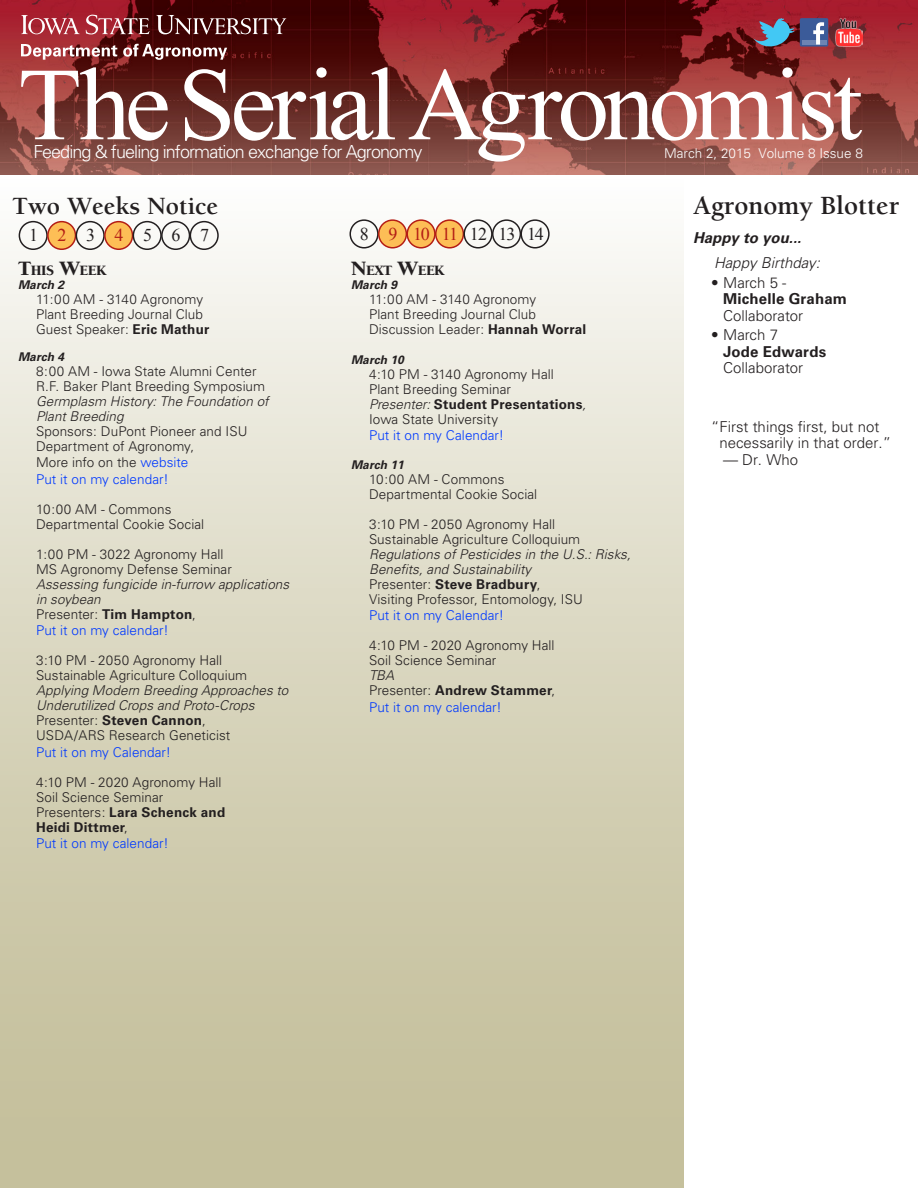
<style>
.page{position:relative;width:918px;height:1188px;background:#fff}
.page>*{position:absolute;margin:0;border:0;box-sizing:border-box;transform-origin:0 0}
.t1{font:103.5px "Times New Roman";letter-spacing:-.05em;color:#fff}
.t2{font:700 27px "Berkeley";color:#231f20}
.t3{font:700 25.5px "Berkeley";color:#231f20}
.t4{font:300 18px "Univers";letter-spacing:-.05em;color:#fff}
.t5{font:18px "Times New Roman";letter-spacing:-.035em;color:#231f20}
.t6{font:18px "Times New Roman";letter-spacing:1.085em;color:#231f20}
.Bullet_List{font:300 15px/16.5px "Univers";color:#231f20}
.Bullet_List-2{font:italic 300 15px "Univers";color:#231f20}
.Subhead{font:italic 700 15px "Univers";color:#231f20}
.Calendar_This_Week_t{font:900 14.7px "Berkeley";letter-spacing:-.03em;color:#231f20}
.Calendar_Event{font:300 13.5px/15px "Univers";letter-spacing:.005em;color:#231f20}
.Calendar_Event-2{font:300 13.5px "Univers";letter-spacing:.005em;color:#0038ff}
.Calendar_Event-3{font:700 13.5px/15px "Univers";letter-spacing:.02em;color:#231f20}
.t7{font:300 13.5px "Univers";color:#fff}
.Calendar_Date{font:italic 700 12px "Univers";color:#231f20}
.s1{font-weight:700}
.s2{color:#b41d15}
.s3{font-size:21px}
.s4{font-style:italic}
.s5{color:#0038ff}
.s6{font-weight:300}
</style>
<div class="page">
<img style="left:0;top:0;width:918px;height:175px">
<svg style="left:21px;top:15px;width:59px;height:19px"></svg>
<svg style="left:86px;top:15px;width:63px;height:20px"></svg>
<svg style="left:156px;top:15px;width:130px;height:20px;background:#6a3c3c"></svg>
<svg style="left:21px;top:44px;width:96px;height:16px"></svg>
<svg style="left:123px;top:44px;width:104px;height:16px"></svg>
<svg style="left:753px;top:18px;width:42px;height:28px"></svg>
<div style="left:800px;top:18px;width:28px;height:29px;background:#3b5b99;border-radius:2px"></div>
<div style="left:802px;top:40px;width:24px;height:5px;background:#6d84b3"></div>
<svg style="left:813px;top:22px;width:11px;height:23px"></svg>
<img style="left:836px;top:18px;width:27px;height:29px">
<div style="left:0;top:175px;width:684px;height:1013px;background:linear-gradient(to bottom,#f9f8f5,#beb890)"></div>
<div style="left:19px;top:221px;width:29px;height:29px;border:2px solid #231f20;border-radius:50%"></div>
<div style="left:48px;top:222px;width:28px;height:27px;background:#fdbe56;border-radius:50%"></div>
<div style="left:47px;top:221px;width:29px;height:29px;border:2px solid #b41d15;border-radius:50%"></div>
<div style="left:76px;top:221px;width:29px;height:29px;border:2px solid #231f20;border-radius:50%"></div>
<div style="left:105px;top:222px;width:28px;height:27px;background:#fdbe56;border-radius:50%"></div>
<div style="left:104px;top:221px;width:29px;height:29px;border:2px solid #b41d15;border-radius:50%"></div>
<div style="left:133px;top:221px;width:29px;height:29px;border:2px solid #231f20;border-radius:50%"></div>
<div style="left:161px;top:221px;width:29px;height:29px;border:2px solid #231f20;border-radius:50%"></div>
<div style="left:190px;top:221px;width:29px;height:29px;border:2px solid #231f20;border-radius:50%"></div>
<div style="left:349px;top:219px;width:30px;height:30px;border:2px solid #231f20;border-radius:50%"></div>
<div style="left:379px;top:220px;width:27px;height:28px;background:#fdbe56;border-radius:50%"></div>
<div style="left:378px;top:219px;width:29px;height:30px;border:2px solid #b41d15;border-radius:50%"></div>
<div style="left:407px;top:220px;width:28px;height:28px;background:#fdbe56;border-radius:50%"></div>
<div style="left:406px;top:219px;width:30px;height:30px;border:2px solid #b41d15;border-radius:50%"></div>
<div style="left:436px;top:220px;width:27px;height:28px;background:#fdbe56;border-radius:50%"></div>
<div style="left:435px;top:219px;width:29px;height:30px;border:2px solid #b41d15;border-radius:50%"></div>
<div style="left:463px;top:219px;width:30px;height:30px;border:2px solid #231f20;border-radius:50%"></div>
<div style="left:492px;top:219px;width:29px;height:30px;border:2px solid #231f20;border-radius:50%"></div>
<div style="left:520px;top:219px;width:30px;height:30px;border:2px solid #231f20;border-radius:50%"></div>
<p class="t1" style="left:18px;top:32px;width:846px">The Serial Agronomist</p>
<p class="t4" style="left:34px;top:141px;width:390px">Feeding &amp; fueling information exchange for Agronomy</p>
<p class="t7" style="left:664px;top:146px;width:200px">March 2, 2015 Volume 8 Issue 8</p>
<p class="t2" style="left:693px;top:191px;width:208px">Agronomy Blotter</p>
<p class="Subhead" style="left:693px;top:229px;width:110px">Happy to you...</p>
<p class="Bullet_List-2" style="left:714px;top:254px;width:107px">Happy Birthday:</p>
<p class="Bullet_List" style="left:723px;top:274px;width:126px;text-indent:-12px">• March 5 -<br><span class="s1">Michelle Graham<br></span>Collaborator</p>
<p class="Bullet_List" style="left:723px;top:327px;width:105px;text-indent:-12px">• March 7<br><span class="s1">Jode Edwards<br></span>Collaborator</p>
<p class="t3" style="left:12px;top:192px;width:208px">Two Weeks Notice</p>
<p class="t5" style="left:360px;top:221px;width:185px">8 <span class="s2">9 1011</span>121314</p>
<p class="t6" style="left:29px;top:223px;width:181px">1<span class="s2">2</span>3<span class="s2">4</span>567</p>
<p class="Calendar_This_Week_t" style="left:18px;top:263px;width:90px"><span class="s3">T</span>HIS <span class="s3">W</span>EEK</p>
<p class="Calendar_Date" style="left:18px;top:277px;width:48px">March 2</p>
<p class="Calendar_Event" style="left:36px;top:291px;width:175px">11:00 AM - 3140 Agronomy<br>Plant Breeding Journal Club<br>Guest Speaker: <span class="s1">Eric Mathur</span></p>
<p class="Calendar_Date" style="left:18px;top:349px;width:48px">March 4</p>
<p class="Calendar_Event" style="left:36px;top:363px;width:234px">8:00 AM - Iowa State Alumni Center<br>R.F. Baker Plant Breeding Symposium<br><span class="s4">Germplasm History: The Foundation of<br>Plant Breeding<br></span>Sponsors: DuPont Pioneer and ISU<br>Department of Agronomy,</p>
<p class="Calendar_Event" style="left:36px;top:455px;width:154px">More info on the <span class="s5">website</span></p>
<p class="Calendar_Event-2" style="left:36px;top:471px;width:134px">Put it on my calendar!</p>
<p class="Calendar_Event" style="left:36px;top:501px;width:137px">10:00 AM - Commons</p>
<p class="Calendar_Event" style="left:36px;top:516px;width:170px">Departmental Cookie Social</p>
<p class="Calendar_Event" style="left:36px;top:546px;width:255px">1:00 PM - 3022 Agronomy Hall<br>MS Agronomy Defense Seminar<br><span class="s4">Assessing fungicide in-furrow applications in soybean<br></span>Presenter: <span class="s1">Tim Hampton</span>,</p>
<p class="Calendar_Event-2" style="left:36px;top:622px;width:134px">Put it on my calendar!</p>
<p class="Calendar_Event" style="left:36px;top:653px;width:254px">3:10 PM - 2050 Agronomy Hall Sustainable Agriculture Colloquium <span class="s4">Applying Modern Breeding Approaches to Underutilized Crops and Proto-Crops </span>Presenter: <span class="s1">Steven Cannon</span>,<br>USDA/ARS Research Geneticist</p>
<p class="Calendar_Event-2" style="left:36px;top:744px;width:137px">Put it on my Calendar!</p>
<p class="Calendar_Event" style="left:36px;top:774px;width:187px">4:10 PM - 2020 Agronomy Hall<br>Soil Science Seminar</p>
<p class="Calendar_Event-3" style="left:36px;top:805px;width:191px"><span class="s6">Presenters:</span> Lara Schenck and<br>Heidi Dittmer<span class="s6">,</span></p>
<p class="Calendar_Event-2" style="left:36px;top:835px;width:134px">Put it on my calendar!</p>
<p class="Calendar_This_Week_t" style="left:351px;top:263px;width:95px"><span class="s3">N</span>EXT <span class="s3">W</span>EEK</p>
<p class="Calendar_Date" style="left:351px;top:277px;width:48px">March 9</p>
<p class="Calendar_Event" style="left:369px;top:291px;width:219px">11:00 AM - 3140 Agronomy<br>Plant Breeding Journal Club<br>Discussion Leader: <span class="s1">Hannah Worral</span></p>
<p class="Calendar_Date" style="left:351px;top:352px;width:54px">March 10</p>
<p class="Calendar_Event" style="left:369px;top:366px;width:219px">4:10 PM - 3140 Agronomy Hall<br>Plant Breeding Seminar<br><span class="s4">Presenter:</span> <span class="s1">Student Presentations</span><span class="s4">,<br></span>Iowa State University</p>
<p class="Calendar_Event-2" style="left:369px;top:427px;width:137px">Put it on my Calendar!</p>
<p class="Calendar_Date" style="left:351px;top:457px;width:54px">March 11</p>
<p class="Calendar_Event" style="left:369px;top:471px;width:170px">10:00 AM - Commons<br>Departmental Cookie Social</p>
<p class="Calendar_Event" style="left:369px;top:516px;width:263px">3:10 PM - 2050 Agronomy Hall<br>Sustainable Agriculture Colloquium <span class="s4">Regulations of Pesticides in the U.S.: Risks, Benefits, and Sustainability<br></span>Presenter: <span class="s1">Steve Bradbury</span>,</p>
<p class="Calendar_Event" style="left:369px;top:591px;width:215px;line-height:16.5px">Visiting Professor, Entomology, ISU<br><span class="s5">Put it on my Calendar!</span></p>
<p class="Calendar_Event" style="left:369px;top:638px;width:188px">4:10 PM - 2020 Agronomy Hall<br>Soil Science Seminar<br><span class="s4">TBA<br></span>Presenter: <span class="s1">Andrew Stammer</span>,</p>
<p class="Calendar_Event-2" style="left:369px;top:699px;width:134px">Put it on my calendar!</p>
<p class="Bullet_List" style="left:719px;top:418px;width:173px;text-indent:-8px">“First things first, but not necessarily in that order.”</p>
<p class="Bullet_List" style="left:723px;top:451px;width:77px">— Dr. Who</p>
</div>
